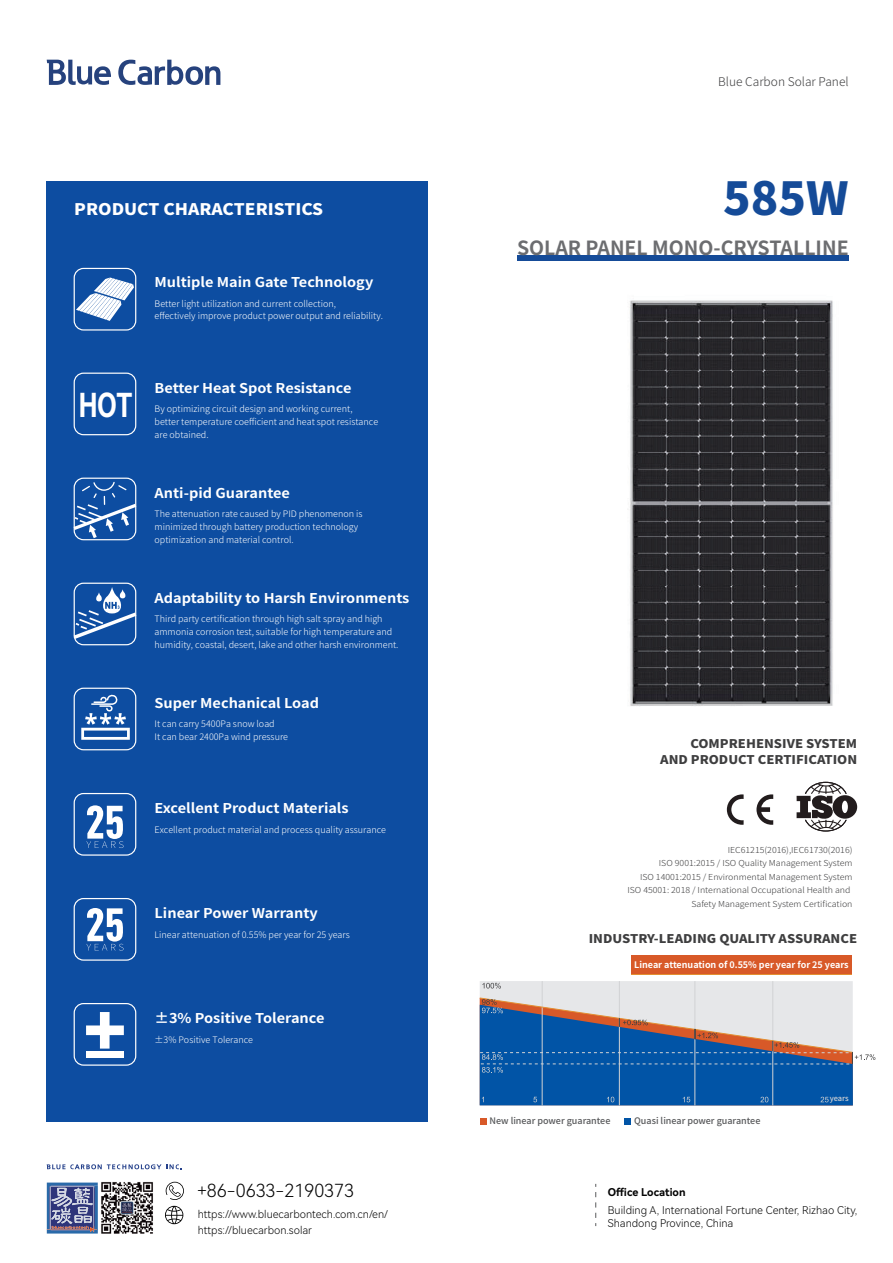
<style>
.page{position:relative;width:893px;height:1263px;background:#fff}
.page>*{position:absolute;margin:0;border:0;box-sizing:border-box;transform-origin:0 0}
.t1{font:800 45.45px "Source Han Sans CN";color:#154b98}
.t2{font:700 32.7px "Source Han Sans CN";color:#fff;scale:.81 1}
.t3{font:700 19.5px "Source Han Sans CN";color:#6c6d70}
.t4{font:18px "Harmony OS Sans SC Light";color:#030303}
.t5{font:800 16.05px "Source Han Sans CN";color:#fff;scale:1.07 1}
.t6{font:700 13.5px "Source Han Sans CN";color:#fff;scale:1.07 1}
.t7{font:800 12px/16.5px "Source Han Sans CN";color:#3e3e3f;text-align:right;scale:1.07 1}
.t8{font:300 12px "Source Han Sans CN";color:#3e3e3f}
.t9{font:10.8px/15.9px "Harmony OS Sans SC Light";color:#030303}
.t10{font:10.8px "Harmony OS Sans SC Bold";color:#030303}
.t11{font:300 9px/12.8px "Source Han Sans CN";color:#fff}
.t12{font:500 9px "Source Han Sans CN";color:#57585a}
.t13{font:700 9px "Source Han Sans CN";color:#fff}
.t14{font:300 8.25px/13.5px "Source Han Sans CN";color:#3e3e3f;text-align:right;scale:1.07 1}
.t15{font:500 7.5px "Source Han Sans CN";letter-spacing:-.005em;color:#d1d2d4}
</style>
<div class="page">
<img style="left:629px;top:300px;width:204px;height:406px">
<div style="left:517px;top:255px;width:332px;height:6px;background:#154b98"></div>
<svg style="left:47px;top:60px;width:64px;height:25px"></svg>
<svg style="left:118px;top:60px;width:102px;height:25px"></svg>
<div style="left:47px;top:181px;width:381px;height:940px;background:#0d4da1"></div>
<svg style="left:76px;top:277px;width:58px;height:44px"></svg>
<div style="left:74px;top:268px;width:62px;height:63px;border:1px solid #fff;border-radius:9px"></div>
<div style="left:74px;top:373px;width:62px;height:62px;border:1px solid #fff;border-radius:9px"></div>
<div style="left:74px;top:478px;width:62px;height:62px;border:1px solid #fff;border-radius:9px"></div>
<svg style="left:74px;top:482px;width:62px;height:56px"></svg>
<div style="left:74px;top:583px;width:62px;height:62px;border:1px solid #fff;border-radius:9px"></div>
<svg style="left:74px;top:587px;width:62px;height:52px"></svg>
<div style="left:74px;top:688px;width:62px;height:62px;border:1px solid #fff;border-radius:9px"></div>
<svg style="left:81px;top:694px;width:49px;height:46px"></svg>
<div style="left:74px;top:793px;width:62px;height:63px;border:1px solid #fff;border-radius:9px"></div>
<svg style="left:86px;top:805px;width:38px;height:43px"></svg>
<div style="left:74px;top:898px;width:62px;height:63px;border:1px solid #fff;border-radius:9px"></div>
<svg style="left:86px;top:908px;width:38px;height:43px"></svg>
<div style="left:74px;top:1003px;width:62px;height:63px;border:1px solid #fff;border-radius:9px"></div>
<svg style="left:86px;top:1012px;width:38px;height:36px"></svg>
<div style="left:86px;top:1051px;width:38px;height:6px;background:#fff"></div>
<div style="left:480px;top:981px;width:373px;height:124px;background:#e6e7e9"></div>
<hr style="left:772px;top:981px;width:1px;height:124px;background:#d1d2d4">
<hr style="left:694px;top:981px;width:1px;height:124px;background:#d1d2d4">
<hr style="left:619px;top:981px;width:1px;height:124px;background:#d1d2d4">
<hr style="left:542px;top:981px;width:1px;height:124px;background:#d1d2d4">
<svg style="left:482px;top:983px;width:19px;height:5px"></svg>
<svg style="left:479px;top:997px;width:396px;height:108px"></svg>
<svg style="left:480px;top:1118px;width:6px;height:6px"></svg>
<div style="left:624px;top:1118px;width:7px;height:6px;background:#0154a6"></div>
<div style="left:632px;top:956px;width:220px;height:18px;background:#d85928"></div>
<svg style="left:166px;top:1182px;width:18px;height:18px"></svg>
<svg style="left:165px;top:1206px;width:18px;height:18px"></svg>
<svg style="left:595px;top:1184px;width:1px;height:42px"></svg>
<img style="left:97px;top:1182px;width:56px;height:52px">
<svg style="left:47px;top:1182px;width:51px;height:51px;background:#6875a2"></svg>
<svg style="left:47px;top:1164px;width:135px;height:5px"></svg>
<svg style="left:727px;top:794px;width:17px;height:31px"></svg>
<svg style="left:756px;top:794px;width:17px;height:31px"></svg>
<svg style="left:797px;top:782px;width:60px;height:49px"></svg>
<h3 class="t5" style="left:74px;top:201px;width:234px">PRODUCT CHARACTERISTICS</h3>
<h3 class="t6" style="left:155px;top:274px;width:206px">Multiple Main Gate Technology</h3>
<p class="t11" style="left:155px;top:297px;width:230px">Better light utilization and current collection,<br>effectively improve product power output and reliability.</p>
<h2 class="t2" style="left:78px;top:387px;width:69px">HOT</h2>
<h3 class="t6" style="left:155px;top:380px;width:185px">Better Heat Spot Resistance</h3>
<p class="t11" style="left:155px;top:403px;width:225px">By optimizing circuit design and working current, better temperature coefficient and heat spot resistance are obtained.</p>
<h3 class="t6" style="left:155px;top:485px;width:128px">Anti-pid Guarantee</h3>
<p class="t11" style="left:155px;top:508px;width:209px">The attenuation rate caused by PID phenomenon is minimized through battery production technology optimization and material control.</p>
<h3 class="t6" style="left:155px;top:590px;width:240px">Adaptability to Harsh Environments</h3>
<p class="t11" style="left:155px;top:613px;width:245px">Third party certification through high salt spray and high ammonia corrosion test, suitable for high temperature and humidity, coastal, desert, lake and other harsh environment.</p>
<h3 class="t6" style="left:155px;top:695px;width:155px">Super Mechanical Load</h3>
<p class="t11" style="left:155px;top:718px;width:135px">It can carry 5400Pa snow load<br>It can bear 2400Pa wind pressure</p>
<h3 class="t6" style="left:155px;top:800px;width:183px">Excellent Product Materials</h3>
<p class="t11" style="left:155px;top:823px;width:233px">Excellent product material and process quality assurance</p>
<h3 class="t6" style="left:155px;top:905px;width:154px">Linear Power Warranty</h3>
<p class="t11" style="left:155px;top:928px;width:197px">Linear attenuation of 0.55% per year for 25 years</p>
<h3 class="t6" style="left:155px;top:1010px;width:160px">±3% Positive Tolerance</h3>
<p class="t11" style="left:155px;top:1033px;width:100px">±3% Positive Tolerance</p>
<h3 class="t4" style="left:197px;top:1178px;width:159px">+86-0633-2190373</h3>
<p class="t9" style="left:198px;top:1206px;width:192px">https://www.bluecarbontech.com.cn/en/ https://bluecarbon.solar</p>
<h3 class="t8" style="left:718px;top:75px;width:132px">Blue Carbon Solar Panel</h3>
<h1 class="t1" style="left:723px;top:173px;width:127px">585W</h1>
<h3 class="t3" style="left:517px;top:237px;width:333px">SOLAR PANEL MONO-CRYSTALLINE</h3>
<h3 class="t7" style="left:660px;top:735px;width:186px">COMPREHENSIVE SYSTEM<br>AND PRODUCT CERTIFICATION</h3>
<p class="t14" style="left:627px;top:843px;width:212px">IEC61215(2016),IEC61730(2016)<br>ISO 9001:2015 / ISO Quality Management System<br>ISO 14001:2015 / Environmental Management System ISO 45001: 2018 / International Occupational Health and Safety Management System Certification</p>
<h3 class="t7" style="left:589px;top:930px;width:252px">INDUSTRY-LEADING QUALITY ASSURANCE</h3>
<p class="t13" style="left:634px;top:959px;width:216px">Linear attenuation of 0.55% per year for 25 years</p>
<p class="t12" style="left:489px;top:1116px;width:122px">New linear power guarantee</p>
<p class="t12" style="left:634px;top:1116px;width:128px">Quasi linear power guarantee</p>
<p class="t15" style="left:830px;top:1094px;width:21px">years</p>
<p class="t10" style="left:608px;top:1184px;width:79px">Office Location</p>
<p class="t9" style="left:608px;top:1203px;width:251px;line-height:12.9px">Building A, International Fortune Center, Rizhao City,<br>Shandong Province, China</p>
</div>
